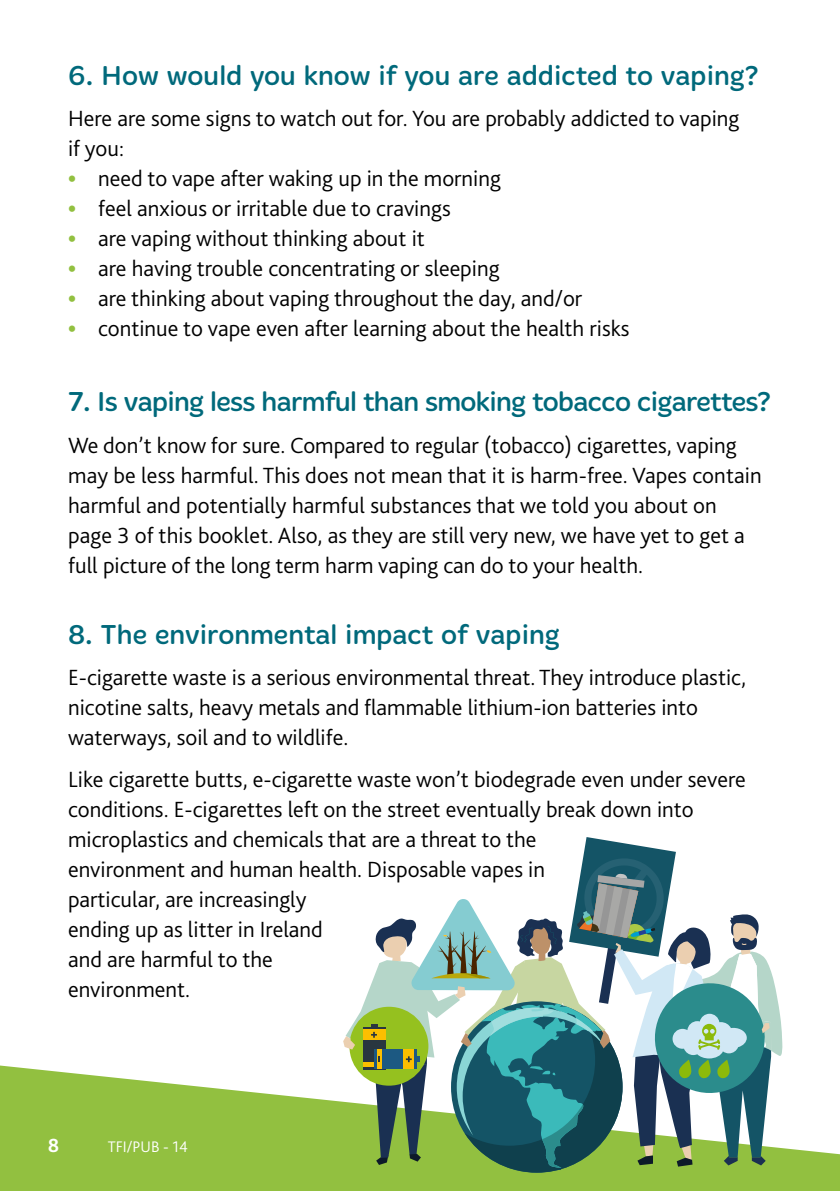
<style>
.page{position:relative;width:840px;height:1191px;background:#fff}
.page>*{position:absolute;margin:0;border:0;box-sizing:border-box;transform-origin:0 0}
.t1{font:300 28px "Merge Pro";color:#00697b}
.t2{font:300 28px "Merge Pro";letter-spacing:-.025em;color:#00697b}
.t3{font:300 23px/30px "Bliss 2";color:#000}
.t4{font:700 20px "Bliss 2";color:#fff}
.t5{font:300 16px "Bliss 2";color:#fff}
.s1{font-weight:800;color:#92c040}
</style>
<div class="page">
<svg style="left:0;top:1065px;width:343px;height:126px;fill:#92c040"></svg>
<svg style="left:343px;top:837px;width:496px;height:354px"></svg>
<p class="t1" style="left:68px;top:59px;width:691px">6. How would you know if you are addicted to vaping?</p>
<p class="t3" style="left:68px;top:103px;width:672px">Here are some signs to watch out for. You are probably addicted to vaping if you:</p>
<p class="t3" style="left:68px;top:163px;width:434px"><span class="s1">•</span> need to vape after waking up in the morning</p>
<p class="t3" style="left:68px;top:193px;width:384px"><span class="s1">•</span> feel anxious or irritable due to cravings</p>
<p class="t3" style="left:68px;top:223px;width:358px"><span class="s1">•</span> are vaping without thinking about it</p>
<p class="t3" style="left:68px;top:253px;width:433px"><span class="s1">•</span> are having trouble concentrating or sleeping</p>
<p class="t3" style="left:68px;top:283px;width:515px"><span class="s1">•</span> are thinking about vaping throughout the day, and/or</p>
<p class="t3" style="left:68px;top:313px;width:562px"><span class="s1">•</span> continue to vape even after learning about the health risks</p>
<p class="t2" style="left:68px;top:386px;width:704px">7. Is vaping less harmful than smoking tobacco cigarettes?</p>
<p class="t3" style="left:68px;top:429px;width:694px">We don’t know for sure. Compared to regular (tobacco) cigarettes, vaping may be less harmful. This does not mean that it is harm-free. Vapes contain harmful and potentially harmful substances that we told you about on page 3 of this booklet. Also, as they are still very new, we have yet to get a full picture of the long term harm vaping can do to your health.</p>
<p class="t1" style="left:68px;top:618px;width:493px">8. The environmental impact of vaping</p>
<p class="t3" style="left:68px;top:662px;width:679px">E-cigarette waste is a serious environmental threat. They introduce plastic, nicotine salts, heavy metals and flammable lithium-ion batteries into waterways, soil and to wildlife.</p>
<p class="t3" style="left:68px;top:763px;width:678px">Like cigarette butts, e-cigarette waste won’t biodegrade even under severe conditions. E-cigarettes left on the street eventually break down into microplastics and chemicals that are a threat to the<br>environment and human health. Disposable vapes in<br>particular, are increasingly<br>ending up as litter in Ireland<br>and are harmful to the<br>environment.</p>
<p class="t4" style="left:48px;top:1132px;width:13px">8</p>
<p class="t5" style="left:108px;top:1136px;width:81px">TFI/PUB - 14</p>
</div>
